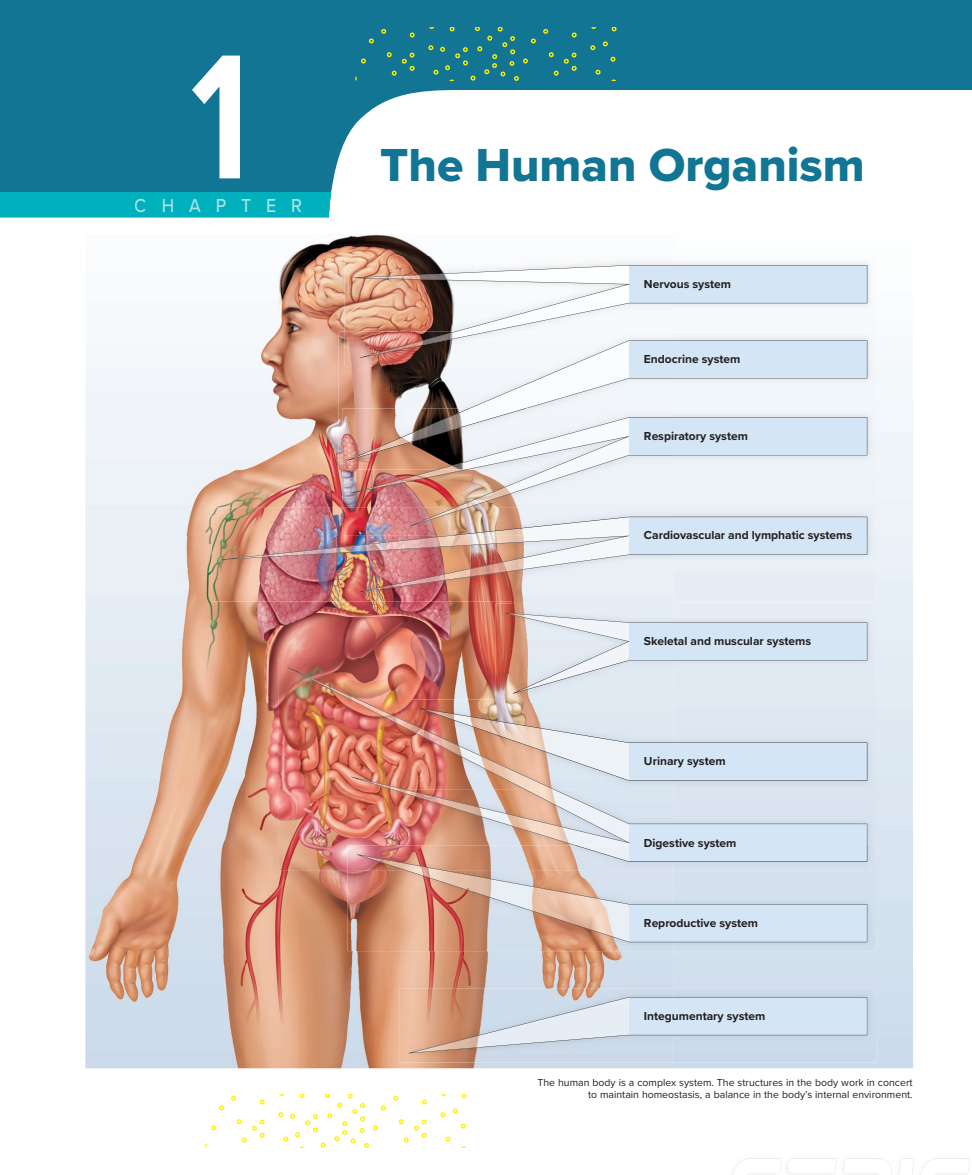
<style>
.page{position:relative;width:972px;height:1175px;background:#fff}
.page>*{position:absolute;margin:0;border:0;box-sizing:border-box;transform-origin:0 0}
.bch_nm{font:600 180px "Proxima Nova Cond";color:#fff;scale:.9 1}
.bch_tt{font:48px "Proxima Nova Extrabld";color:#117593}
.t1{font:500 19.5px "Proxima Nova";letter-spacing:.85em;color:#fff;scale:.9 1}
.t2{font:700 12px "Proxima Nova";color:#231f20}
.bchop_fgct{font:10.5px/12px "Proxima Nova";color:#231f20;text-align:right}
</style>
<div class="page">
<svg style="left:0;top:0;width:972px;height:192px;fill:#117593"></svg>
<div style="left:0;top:192px;width:338px;height:25px;background:#00b0bc"></div>
<svg style="left:190px;top:54px;width:51px;height:126px;background:#3187a1"></svg>
<div style="left:673px;top:956px;width:240px;height:13px;background:#d2e0ee"></div>
<div style="left:876px;top:816px;width:37px;height:14px;background:#dae6f1"></div>
<div style="left:876px;top:789px;width:37px;height:27px;background:#dbe6f1"></div>
<div style="left:876px;top:775px;width:37px;height:14px;background:#dce7f1"></div>
<div style="left:876px;top:762px;width:37px;height:13px;background:#dde9f3"></div>
<div style="left:876px;top:748px;width:37px;height:14px;background:#dee9f3"></div>
<div style="left:876px;top:721px;width:37px;height:27px;background:#dfe9f3"></div>
<div style="left:876px;top:707px;width:37px;height:14px;background:#e0eaf3"></div>
<div style="left:876px;top:680px;width:37px;height:27px;background:#e2ecf4"></div>
<div style="left:876px;top:567px;width:37px;height:14px;background:#e9f0f6"></div>
<div style="left:876px;top:540px;width:37px;height:28px;background:#eaf1f8"></div>
<svg style="left:876px;top:513px;width:37px;height:27px"></svg>
<div style="left:876px;top:499px;width:37px;height:14px;background:#ecf2f8"></div>
<div style="left:876px;top:472px;width:37px;height:27px;background:#eef4f9"></div>
<div style="left:876px;top:445px;width:37px;height:27px;background:#eff5f9"></div>
<div style="left:876px;top:431px;width:37px;height:14px;background:#f0f5f9"></div>
<svg style="left:876px;top:401px;width:37px;height:30px"></svg>
<div style="left:876px;top:373px;width:37px;height:28px;background:#f3f8fb"></div>
<div style="left:876px;top:360px;width:37px;height:13px;background:#f5f8fb"></div>
<div style="left:876px;top:333px;width:37px;height:27px;background:#f7fafd"></div>
<div style="left:876px;top:292px;width:37px;height:27px;background:#f9fbfd"></div>
<div style="left:876px;top:265px;width:37px;height:27px;background:#fbfdfe"></div>
<img style="left:85px;top:235px;width:267px;height:301px">
<img style="left:352px;top:234px;width:77px;height:22px">
<img style="left:85px;top:536px;width:160px;height:532px">
<img style="left:245px;top:601px;width:259px;height:94px">
<img style="left:245px;top:695px;width:54px;height:373px">
<img style="left:299px;top:870px;width:53px;height:198px">
<img style="left:352px;top:951px;width:321px;height:117px">
<img style="left:867px;top:367px;width:9px;height:214px">
<img style="left:212px;top:508px;width:292px;height:93px">
<img style="left:221px;top:517px;width:646px;height:75px">
<img style="left:345px;top:256px;width:531px;height:111px">
<img style="left:339px;top:331px;width:15px;height:138px">
<svg style="left:354px;top:265px;width:513px;height:75px"></svg>
<svg style="left:409px;top:969px;width:504px;height:99px;background:#d0d1d7"></svg>
<svg style="left:348px;top:340px;width:519px;height:68px"></svg>
<img style="left:342px;top:469px;width:9px;height:39px">
<img style="left:342px;top:508px;width:534px;height:27px">
<img style="left:455px;top:526px;width:174px;height:9px">
<div style="left:629px;top:526px;width:238px;height:9px;background:#d4e5f5"></div>
<img style="left:342px;top:408px;width:534px;height:61px">
<img style="left:348px;top:408px;width:178px;height:52px">
<svg style="left:351px;top:417px;width:516px;height:109px;background:#d9d0d2"></svg>
<img style="left:495px;top:603px;width:9px;height:55px">
<svg style="left:504px;top:581px;width:409px;height:99px;background:#dee3eb"></svg>
<img style="left:278px;top:658px;width:217px;height:212px">
<img style="left:673px;top:658px;width:203px;height:131px">
<img style="left:495px;top:658px;width:18px;height:9px">
<img style="left:867px;top:699px;width:9px;height:3px">
<img style="left:673px;top:658px;width:194px;height:2px">
<img style="left:629px;top:658px;width:44px;height:9px">
<img style="left:513px;top:658px;width:116px;height:9px">
<img style="left:287px;top:667px;width:580px;height:195px">
<img style="left:348px;top:870px;width:9px;height:81px">
<svg style="left:357px;top:830px;width:556px;height:126px;background:#d3c6c5"></svg>
<svg style="left:387px;top:52px;width:28px;height:24px"></svg>
<svg style="left:410px;top:33px;width:5px;height:5px"></svg>
<svg style="left:361px;top:58px;width:5px;height:5px"></svg>
<svg style="left:369px;top:39px;width:5px;height:4px"></svg>
<svg style="left:381px;top:29px;width:5px;height:5px"></svg>
<svg style="left:549px;top:52px;width:28px;height:24px"></svg>
<svg style="left:572px;top:33px;width:5px;height:5px"></svg>
<svg style="left:543px;top:29px;width:5px;height:5px"></svg>
<svg style="left:590px;top:45px;width:5px;height:5px"></svg>
<svg style="left:612px;top:27px;width:5px;height:4px"></svg>
<svg style="left:595px;top:70px;width:6px;height:5px"></svg>
<svg style="left:603px;top:41px;width:5px;height:5px"></svg>
<svg style="left:610px;top:57px;width:6px;height:5px"></svg>
<svg style="left:428px;top:27px;width:108px;height:54px;background:#207d89"></svg>
<svg style="left:237px;top:1119px;width:28px;height:23px"></svg>
<svg style="left:260px;top:1099px;width:5px;height:5px"></svg>
<svg style="left:211px;top:1125px;width:5px;height:5px"></svg>
<svg style="left:219px;top:1105px;width:5px;height:5px"></svg>
<svg style="left:231px;top:1095px;width:5px;height:5px"></svg>
<svg style="left:399px;top:1119px;width:28px;height:23px"></svg>
<svg style="left:422px;top:1099px;width:5px;height:5px"></svg>
<svg style="left:393px;top:1095px;width:5px;height:5px"></svg>
<svg style="left:440px;top:1112px;width:5px;height:5px"></svg>
<svg style="left:462px;top:1094px;width:5px;height:4px"></svg>
<svg style="left:445px;top:1136px;width:6px;height:5px"></svg>
<svg style="left:453px;top:1108px;width:5px;height:5px"></svg>
<svg style="left:460px;top:1123px;width:6px;height:5px"></svg>
<svg style="left:278px;top:1094px;width:108px;height:54px"></svg>
<p class="bch_nm" style="left:192px;top:-15px;width:65px">1</p>
<h3 class="t1" style="left:135px;top:191px;width:187px">CHAPTER</h3>
<p class="bch_tt" style="left:380px;top:129px;width:486px">The Human Organism</p>
<p class="t2" style="left:644px;top:275px;width:89px">Nervous system</p>
<p class="t2" style="left:644px;top:350px;width:98px">Endocrine system</p>
<p class="t2" style="left:644px;top:427px;width:105px">Respiratory system</p>
<p class="t2" style="left:644px;top:526px;width:210px">Cardiovascular and lymphatic systems</p>
<p class="t2" style="left:644px;top:632px;width:169px">Skeletal and muscular systems</p>
<p class="t2" style="left:644px;top:752px;width:83px">Urinary system</p>
<p class="t2" style="left:644px;top:833px;width:94px">Digestive system</p>
<p class="t2" style="left:644px;top:913px;width:116px">Reproductive system</p>
<p class="t2" style="left:644px;top:1006px;width:123px">Integumentary system</p>
<p class="bchop_fgct" style="left:537px;top:1076px;width:377px">The human body is a complex system. The structures in the body work in concert to maintain homeostasis, a balance in the body’s internal environment.</p>
</div>
